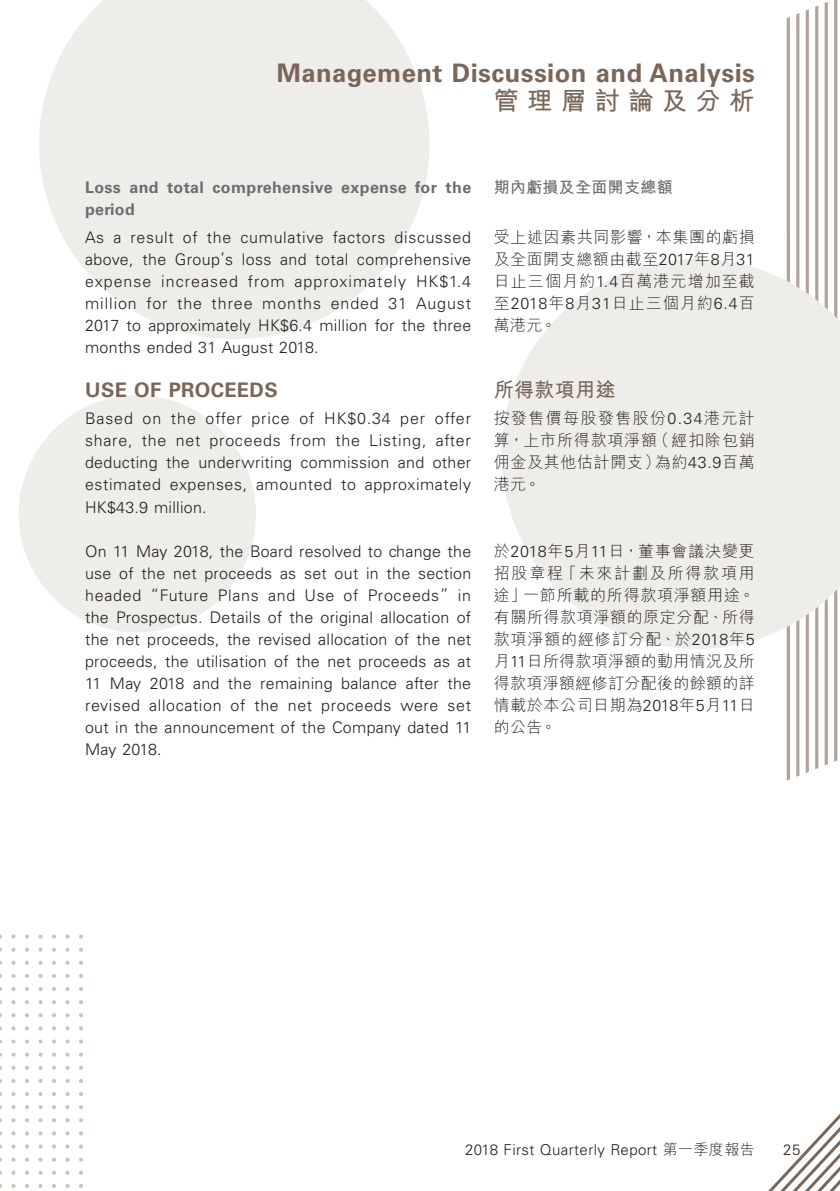
<style>
.page{position:relative;width:840px;height:1191px;background:#fff}
.page>*{position:absolute;margin:0;border:0;box-sizing:border-box;transform-origin:0 0}
.t1{font:700 25.6px "Univers LT Std";letter-spacing:.015em;color:#796658}
.t2{font:700 25.6px "M Hei HK";letter-spacing:.315em;color:#796658}
.t3{font:700 20px "Univers LT Std";letter-spacing:.015em;color:#796658}
.t4{font:700 20px "M Hei HK";letter-spacing:.015em;color:#796658}
.t5{font:300 16px/22px "Univers LT Std";letter-spacing:.015em;color:#231f20;text-align:justify}
.t6{font:300 16px/22px "M Hei HK";letter-spacing:.035em;color:#231f20;text-align:justify}
.t7{font:700 16px/22px "Univers LT Std";letter-spacing:.025em;color:#6c6d70}
.t8{font:700 16px "M Hei HK";letter-spacing:.015em;color:#6c6d70}
.t9{font:300 15px "Univers LT Std";letter-spacing:.03em;color:#231f20}
.s1{font-family:"Univers LT Std"}
.s2{font-family:"M Hei HK"}
</style>
<div class="page">
<svg style="left:834px;top:0;width:2px;height:761px"></svg>
<svg style="left:824px;top:2px;width:3px;height:763px"></svg>
<svg style="left:815px;top:6px;width:2px;height:763px"></svg>
<svg style="left:805px;top:9px;width:3px;height:764px"></svg>
<svg style="left:796px;top:13px;width:3px;height:764px"></svg>
<svg style="left:786px;top:17px;width:3px;height:763px"></svg>
<div style="left:19px;top:395px;width:237px;height:237px;background:#efedea;border-radius:50%"></div>
<svg style="left:39px;top:0;width:390px;height:339px;fill:#efedea"></svg>
<svg style="left:502px;top:232px;width:337px;height:444px;fill:#efedea"></svg>
<svg style="left:768px;top:1115px;width:71px;height:76px"></svg>
<svg style="left:11px;top:934px;width:5px;height:4px"></svg>
<svg style="left:25px;top:934px;width:4px;height:4px"></svg>
<svg style="left:38px;top:934px;width:4px;height:4px"></svg>
<svg style="left:52px;top:934px;width:4px;height:4px"></svg>
<svg style="left:65px;top:934px;width:4px;height:4px"></svg>
<svg style="left:79px;top:934px;width:4px;height:4px"></svg>
<svg style="left:11px;top:947px;width:5px;height:4px"></svg>
<svg style="left:25px;top:947px;width:4px;height:4px"></svg>
<svg style="left:38px;top:947px;width:4px;height:4px"></svg>
<svg style="left:52px;top:947px;width:4px;height:4px"></svg>
<svg style="left:65px;top:947px;width:4px;height:4px"></svg>
<svg style="left:79px;top:947px;width:4px;height:4px"></svg>
<svg style="left:11px;top:960px;width:5px;height:4px"></svg>
<svg style="left:25px;top:961px;width:4px;height:3px"></svg>
<svg style="left:38px;top:960px;width:4px;height:4px"></svg>
<svg style="left:52px;top:961px;width:4px;height:3px"></svg>
<svg style="left:65px;top:960px;width:4px;height:4px"></svg>
<svg style="left:79px;top:961px;width:4px;height:3px"></svg>
<svg style="left:11px;top:974px;width:5px;height:4px"></svg>
<svg style="left:25px;top:974px;width:4px;height:4px"></svg>
<svg style="left:38px;top:974px;width:4px;height:4px"></svg>
<svg style="left:52px;top:974px;width:4px;height:4px"></svg>
<svg style="left:65px;top:974px;width:4px;height:4px"></svg>
<svg style="left:79px;top:974px;width:4px;height:4px"></svg>
<svg style="left:11px;top:987px;width:5px;height:4px"></svg>
<svg style="left:25px;top:987px;width:4px;height:4px"></svg>
<svg style="left:38px;top:987px;width:4px;height:4px"></svg>
<svg style="left:52px;top:987px;width:4px;height:4px"></svg>
<svg style="left:65px;top:987px;width:4px;height:4px"></svg>
<svg style="left:79px;top:987px;width:4px;height:4px"></svg>
<svg style="left:11px;top:1000px;width:5px;height:4px"></svg>
<svg style="left:25px;top:1000px;width:4px;height:4px"></svg>
<svg style="left:38px;top:1000px;width:4px;height:4px"></svg>
<svg style="left:52px;top:1000px;width:4px;height:4px"></svg>
<svg style="left:65px;top:1000px;width:4px;height:4px"></svg>
<svg style="left:79px;top:1000px;width:4px;height:4px"></svg>
<svg style="left:11px;top:1013px;width:5px;height:4px"></svg>
<svg style="left:25px;top:1013px;width:4px;height:4px"></svg>
<svg style="left:38px;top:1013px;width:4px;height:4px"></svg>
<svg style="left:52px;top:1013px;width:4px;height:4px"></svg>
<svg style="left:65px;top:1013px;width:4px;height:4px"></svg>
<svg style="left:79px;top:1013px;width:4px;height:4px"></svg>
<svg style="left:11px;top:1026px;width:5px;height:4px"></svg>
<svg style="left:25px;top:1026px;width:4px;height:4px"></svg>
<svg style="left:38px;top:1026px;width:4px;height:4px"></svg>
<svg style="left:52px;top:1026px;width:4px;height:4px"></svg>
<svg style="left:65px;top:1026px;width:4px;height:4px"></svg>
<svg style="left:79px;top:1026px;width:4px;height:4px"></svg>
<svg style="left:11px;top:1039px;width:5px;height:4px"></svg>
<svg style="left:25px;top:1039px;width:4px;height:4px"></svg>
<svg style="left:38px;top:1039px;width:4px;height:4px"></svg>
<svg style="left:52px;top:1039px;width:4px;height:4px"></svg>
<svg style="left:65px;top:1039px;width:4px;height:4px"></svg>
<svg style="left:79px;top:1039px;width:4px;height:4px"></svg>
<svg style="left:11px;top:1052px;width:5px;height:4px"></svg>
<svg style="left:25px;top:1052px;width:4px;height:4px"></svg>
<svg style="left:38px;top:1052px;width:4px;height:4px"></svg>
<svg style="left:52px;top:1052px;width:4px;height:4px"></svg>
<svg style="left:65px;top:1052px;width:4px;height:4px"></svg>
<svg style="left:79px;top:1052px;width:4px;height:4px"></svg>
<svg style="left:11px;top:1065px;width:5px;height:4px"></svg>
<svg style="left:25px;top:1065px;width:4px;height:4px"></svg>
<svg style="left:38px;top:1065px;width:4px;height:4px"></svg>
<svg style="left:52px;top:1065px;width:4px;height:4px"></svg>
<svg style="left:65px;top:1065px;width:4px;height:4px"></svg>
<svg style="left:79px;top:1065px;width:4px;height:4px"></svg>
<svg style="left:11px;top:1079px;width:5px;height:4px"></svg>
<svg style="left:25px;top:1079px;width:4px;height:4px"></svg>
<svg style="left:38px;top:1079px;width:4px;height:4px"></svg>
<svg style="left:52px;top:1079px;width:4px;height:4px"></svg>
<svg style="left:65px;top:1079px;width:4px;height:4px"></svg>
<svg style="left:79px;top:1079px;width:4px;height:4px"></svg>
<svg style="left:11px;top:1092px;width:5px;height:4px"></svg>
<svg style="left:25px;top:1092px;width:4px;height:4px"></svg>
<svg style="left:38px;top:1092px;width:4px;height:4px"></svg>
<svg style="left:52px;top:1092px;width:4px;height:4px"></svg>
<svg style="left:65px;top:1092px;width:4px;height:4px"></svg>
<svg style="left:79px;top:1092px;width:4px;height:4px"></svg>
<svg style="left:11px;top:1105px;width:5px;height:4px"></svg>
<svg style="left:25px;top:1105px;width:4px;height:4px"></svg>
<svg style="left:38px;top:1105px;width:4px;height:4px"></svg>
<svg style="left:52px;top:1105px;width:4px;height:4px"></svg>
<svg style="left:65px;top:1105px;width:4px;height:4px"></svg>
<svg style="left:79px;top:1105px;width:4px;height:4px"></svg>
<svg style="left:11px;top:1118px;width:5px;height:4px"></svg>
<svg style="left:25px;top:1118px;width:4px;height:4px"></svg>
<svg style="left:38px;top:1118px;width:4px;height:4px"></svg>
<svg style="left:52px;top:1118px;width:4px;height:4px"></svg>
<svg style="left:65px;top:1118px;width:4px;height:4px"></svg>
<svg style="left:79px;top:1118px;width:4px;height:4px"></svg>
<svg style="left:11px;top:1131px;width:5px;height:4px"></svg>
<svg style="left:25px;top:1131px;width:4px;height:4px"></svg>
<svg style="left:38px;top:1131px;width:4px;height:4px"></svg>
<svg style="left:52px;top:1131px;width:4px;height:4px"></svg>
<svg style="left:65px;top:1131px;width:4px;height:4px"></svg>
<svg style="left:79px;top:1131px;width:4px;height:4px"></svg>
<svg style="left:11px;top:1144px;width:5px;height:4px"></svg>
<svg style="left:25px;top:1144px;width:4px;height:4px"></svg>
<svg style="left:38px;top:1144px;width:4px;height:4px"></svg>
<svg style="left:52px;top:1144px;width:4px;height:4px"></svg>
<svg style="left:65px;top:1144px;width:4px;height:4px"></svg>
<svg style="left:79px;top:1144px;width:4px;height:4px"></svg>
<svg style="left:11px;top:1157px;width:5px;height:4px"></svg>
<svg style="left:25px;top:1157px;width:4px;height:4px"></svg>
<svg style="left:38px;top:1157px;width:4px;height:4px"></svg>
<svg style="left:52px;top:1157px;width:4px;height:4px"></svg>
<svg style="left:65px;top:1157px;width:4px;height:4px"></svg>
<svg style="left:79px;top:1157px;width:4px;height:4px"></svg>
<svg style="left:11px;top:1170px;width:5px;height:4px"></svg>
<svg style="left:25px;top:1170px;width:4px;height:4px"></svg>
<svg style="left:38px;top:1170px;width:4px;height:4px"></svg>
<svg style="left:52px;top:1170px;width:4px;height:4px"></svg>
<svg style="left:65px;top:1170px;width:4px;height:4px"></svg>
<svg style="left:79px;top:1170px;width:4px;height:4px"></svg>
<svg style="left:11px;top:1184px;width:5px;height:3px"></svg>
<svg style="left:25px;top:1184px;width:4px;height:3px"></svg>
<svg style="left:52px;top:1184px;width:4px;height:3px"></svg>
<svg style="left:79px;top:1184px;width:4px;height:3px"></svg>
<h1 class="t1" style="left:277px;top:58px;width:479px">Management Discussion and Analysis</h1>
<h1 class="t2" style="left:493px;top:82px;width:263px">管理層討論及分析</h1>
<p class="t7" style="left:85px;top:176px;width:387px">Loss and total comprehensive expense for the period</p>
<p class="t5" style="left:85px;top:226px;width:387px">As a result of the cumulative factors discussed above, the Group’s loss and total comprehensive expense increased from approximately HK$1.4 million for the three months ended 31 August 2017 to approximately HK$6.4 million for the three months ended 31 August 2018.</p>
<p class="t3" style="left:85px;top:378px;width:194px">USE OF PROCEEDS</p>
<p class="t5" style="left:85px;top:408px;width:387px">Based on the offer price of HK$0.34 per offer share, the net proceeds from the Listing, after deducting the underwriting commission and other estimated expenses, amounted to approximately HK$43.9 million.</p>
<p class="t5" style="left:85px;top:540px;width:387px">On 11 May 2018, the Board resolved to change the use of the net proceeds as set out in the section headed “Future Plans and Use of Proceeds” in the Prospectus. Details of the original allocation of the net proceeds, the revised allocation of the net proceeds, the utilisation of the net proceeds as at 11 May 2018 and the remaining balance after the revised allocation of the net proceeds were set out in the announcement of the Company dated 11<br>May 2018.</p>
<p class="t8" style="left:493px;top:175px;width:180px">期內虧損及全面開支總額</p>
<p class="t6" style="left:493px;top:225px;width:262px">受上述因素共同影響，本集團的虧損及全面開支總額由截至<span class="s1">2017</span>年<span class="s1">8</span>月<span class="s1">31</span>日止三個月約<span class="s1">1.4</span>百萬港元增加至截至<span class="s1">2018</span>年<span class="s1">8</span>月<span class="s1">31</span>日止三個月約<span class="s1">6.4</span>百萬港元。</p>
<p class="t4" style="left:493px;top:375px;width:123px">所得款項用途</p>
<p class="t6" style="left:493px;top:407px;width:262px">按發售價每股發售股份<span class="s1">0.34</span>港元計算，上市所得款項淨額（經扣除包銷佣金及其他估計開支）為約<span class="s1">43.9</span>百萬港元。</p>
<p class="t6" style="left:493px;top:539px;width:262px">於<span class="s1">2018</span>年<span class="s1">5</span>月<span class="s1">11</span>日，董事會議決變更招股章程「未來計劃及所得款項用途」一節所載的所得款項淨額用途。有關所得款項淨額的原定分配、所得款項淨額的經修訂分配、於<span class="s1">2018</span>年<span class="s1">5</span>月<span class="s1">11</span>日所得款項淨額的動用情況及所得款項淨額經修訂分配後的餘額的詳情載於本公司日期為<span class="s1">2018</span>年<span class="s1">5</span>月<span class="s1">11</span>日的公告。</p>
<p class="t9" style="left:465px;top:1140px;width:291px">2018 First Quarterly Report <span class="s2">第一季度報告</span></p>
<p class="t9" style="left:782px;top:1140px;width:19px">25</p>
</div>
